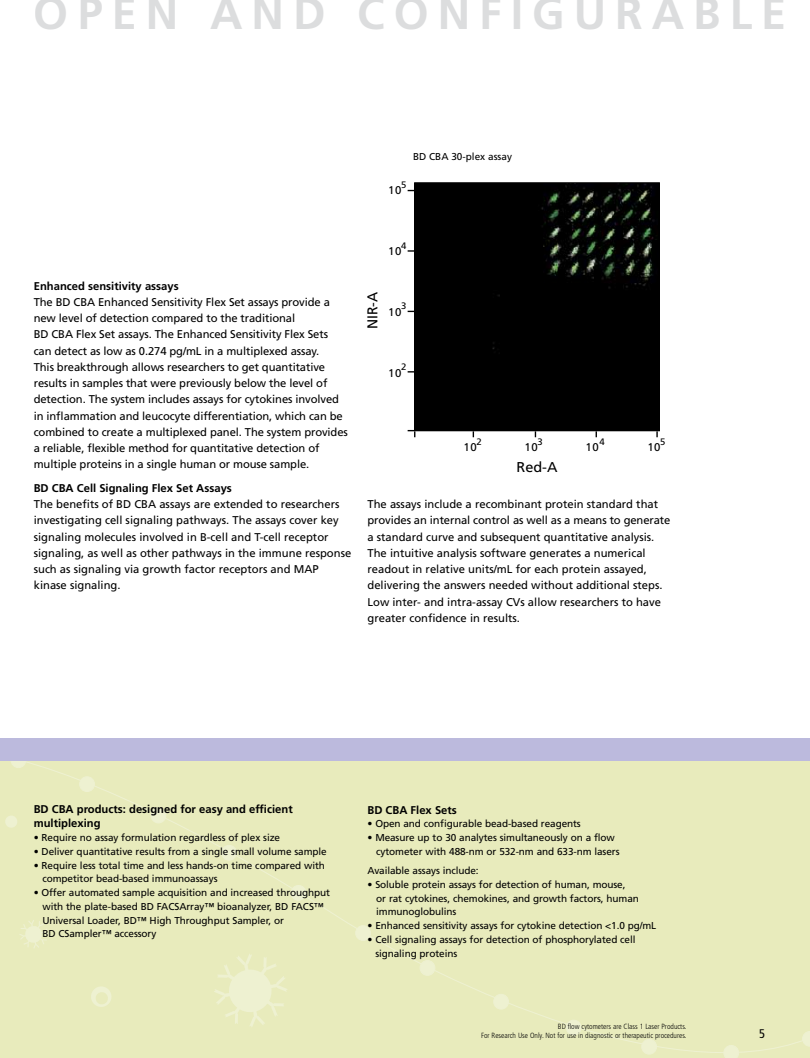
<style>
.page{position:relative;width:810px;height:1058px;background:#fff}
.page>*{position:absolute;margin:0;border:0;box-sizing:border-box;transform-origin:0 0}
.t1{font:700 45px "Frutiger";letter-spacing:.2em;color:#dcddde}
.t2{font:14.25px "Frutiger";color:#000}
.t3{font:condensed 12.5px "Frutiger";color:#000}
.t4{font:11.25px/16.2px "Frutiger";color:#000}
.t5{font:700 11.25px/13.8px "Frutiger";color:#000}
.t6{font:10px/13.8px "Frutiger";letter-spacing:-.01em;color:#000}
.t7{font:9.38px "Frutiger";color:#000}
.t8{font:300 condensed 7.5px/9px "Frutiger";color:#000;text-align:right}
</style>
<div class="page">
<div style="left:416px;top:184px;width:242px;height:245px;background:#000"></div>
<svg style="left:656px;top:431px;width:2px;height:6px"></svg>
<svg style="left:408px;top:250px;width:6px;height:2px"></svg>
<svg style="left:408px;top:430px;width:7px;height:7px"></svg>
<div style="left:414px;top:182px;width:246px;height:249px;border:1px solid #000"></div>
<div style="left:0;top:761px;width:810px;height:297px;background:#e8ebbc"></div>
<div style="left:642px;top:1039px;width:15px;height:15px;background:#eef1d1;border-radius:50%"></div>
<div style="left:641px;top:1038px;width:16px;height:16px;border:1px solid #eef1d1;border-radius:50%"></div>
<svg style="left:723px;top:1044px;width:16px;height:14px"></svg>
<svg style="left:802px;top:1030px;width:8px;height:16px"></svg>
<div style="left:566px;top:1020px;width:15px;height:14px;background:#eef1d1;border-radius:50%"></div>
<div style="left:566px;top:1019px;width:16px;height:16px;border:1px solid #eef1d1;border-radius:50%"></div>
<div style="left:494px;top:994px;width:14px;height:15px;background:#eef1d1;border-radius:50%"></div>
<div style="left:493px;top:993px;width:16px;height:16px;border:1px solid #eef1d1;border-radius:50%"></div>
<div style="left:151px;top:808px;width:15px;height:14px;background:#eef1d1;border-radius:50%"></div>
<div style="left:151px;top:807px;width:15px;height:16px;border:1px solid #eef1d1;border-radius:50%"></div>
<div style="left:80px;top:776px;width:14px;height:15px;background:#eef1d1;border-radius:50%"></div>
<div style="left:79px;top:776px;width:16px;height:16px;border:1px solid #eef1d1;border-radius:50%"></div>
<div style="left:11px;top:752px;width:15px;height:15px;background:#eef1d1;border-radius:50%"></div>
<div style="left:11px;top:752px;width:15px;height:16px;border:1px solid #eef1d1;border-radius:50%"></div>
<div style="left:420px;top:960px;width:15px;height:15px;background:#eef1d1;border-radius:50%"></div>
<div style="left:420px;top:960px;width:15px;height:15px;border:1px solid #eef1d1;border-radius:50%"></div>
<div style="left:356px;top:925px;width:14px;height:15px;background:#eef1d1;border-radius:50%"></div>
<div style="left:355px;top:925px;width:16px;height:16px;border:1px solid #eef1d1;border-radius:50%"></div>
<div style="left:291px;top:885px;width:15px;height:15px;background:#eef1d1;border-radius:50%"></div>
<div style="left:291px;top:885px;width:15px;height:15px;border:1px solid #eef1d1;border-radius:50%"></div>
<div style="left:222px;top:845px;width:14px;height:15px;background:#eef1d1;border-radius:50%"></div>
<div style="left:221px;top:844px;width:16px;height:16px;border:1px solid #eef1d1;border-radius:50%"></div>
<div style="left:0;top:738px;width:810px;height:23px;background:#bcbadd"></div>
<svg style="left:90px;top:985px;width:23px;height:23px"></svg>
<svg style="left:4px;top:814px;width:14px;height:14px"></svg>
<svg style="left:19px;top:919px;width:29px;height:29px"></svg>
<svg style="left:214px;top:953px;width:74px;height:74px;background:#eaedc3"></svg>
<h1 class="t1" style="left:34px;top:-13px;width:754px">OPEN AND CONFIGURABLE</h1>
<p class="t7" style="left:401px;top:179px;width:7px">5</p>
<p class="t4" style="left:388px;top:182px;width:15px">10</p>
<p class="t6" style="left:413px;top:150px;width:100px">BD CBA 30-plex assay</p>
<p class="t7" style="left:401px;top:240px;width:7px">4</p>
<p class="t4" style="left:388px;top:243px;width:15px">10</p>
<p class="t5" style="left:34px;top:279px;width:147px">Enhanced sensitivity assays</p>
<p class="t4" style="left:34px;top:294px;width:316px">The BD CBA Enhanced Sensitivity Flex Set assays provide a new level of detection compared to the traditional<br>BD CBA Flex Set assays. The Enhanced Sensitivity Flex Sets can detect as low as 0.274 pg/mL in a multiplexed assay.<br>This breakthrough allows researchers to get quantitative results in samples that were previously below the level of detection. The system includes assays for cytokines involved in inflammation and leucocyte differentiation, which can be combined to create a multiplexed panel. The system provides a reliable, flexible method for quantitative detection of multiple proteins in a single human or mouse sample.</p>
<p class="t5" style="left:34px;top:481px;width:200px">BD CBA Cell Signaling Flex Set Assays</p>
<p class="t4" style="left:34px;top:496px;width:319px">The benefits of BD CBA assays are extended to researchers investigating cell signaling pathways. The assays cover key signaling molecules involved in B-cell and T-cell receptor signaling, as well as other pathways in the immune response such as signaling via growth factor receptors and MAP kinase signaling.</p>
<p class="t4" style="left:368px;top:496px;width:304px">The assays include a recombinant protein standard that provides an internal control as well as a means to generate a standard curve and subsequent quantitative analysis.<br>The intuitive analysis software generates a numerical readout in relative units/mL for each protein assayed, delivering the answers needed without additional steps.<br>Low inter- and intra-assay CVs allow researchers to have greater confidence in results.</p>
<p class="t2" style="left:364px;top:329px;width:39px;rotate:-90deg">NIR-A</p>
<p class="t7" style="left:401px;top:300px;width:7px">3</p>
<p class="t4" style="left:388px;top:304px;width:15px">10</p>
<p class="t7" style="left:401px;top:361px;width:7px">2</p>
<p class="t4" style="left:388px;top:364px;width:15px">10</p>
<p class="t7" style="left:477px;top:436px;width:7px">2</p>
<p class="t7" style="left:537px;top:436px;width:7px">3</p>
<p class="t7" style="left:600px;top:436px;width:7px">4</p>
<p class="t7" style="left:660px;top:436px;width:7px">5</p>
<p class="t4" style="left:464px;top:438px;width:15px">10</p>
<p class="t4" style="left:524px;top:438px;width:15px">10</p>
<p class="t4" style="left:586px;top:438px;width:15px">10</p>
<p class="t4" style="left:647px;top:438px;width:15px">10</p>
<p class="t2" style="left:516px;top:459px;width:43px">Red-A</p>
<p class="t5" style="left:34px;top:802px;width:260px">BD CBA products: designed for easy and efficient multiplexing</p>
<p class="t6" style="left:34px;top:830px;width:248px">• Require no assay formulation regardless of plex size</p>
<p class="t6" style="left:34px;top:844px;width:294px">• Deliver quantitative results from a single small volume sample</p>
<p class="t6" style="left:42px;top:858px;width:284px;text-indent:-9px">• Require less total time and less hands-on time compared with competitor bead-based immunoassays</p>
<p class="t6" style="left:42px;top:885px;width:289px;text-indent:-9px">• Offer automated sample acquisition and increased throughput with the plate-based BD FACSArray™ bioanalyzer, BD FACS™ Universal Loader, BD™ High Throughput Sampler, or<br>BD CSampler™ accessory</p>
<p class="t5" style="left:368px;top:802px;width:91px">BD CBA Flex Sets</p>
<p class="t6" style="left:368px;top:816px;width:215px">• Open and configurable bead-based reagents</p>
<p class="t6" style="left:376px;top:830px;width:245px;text-indent:-9px">• Measure up to 30 analytes simultaneously on a flow cytometer with 488-nm or 532-nm and 633-nm lasers</p>
<p class="t6" style="left:368px;top:863px;width:113px">Available assays include:</p>
<p class="t6" style="left:376px;top:877px;width:264px;text-indent:-9px">• Soluble protein assays for detection of human, mouse,<br>or rat cytokines, chemokines, and growth factors, human immunoglobulins</p>
<p class="t6" style="left:368px;top:918px;width:290px">• Enhanced sensitivity assays for cytokine detection &lt;1.0 pg/mL</p>
<p class="t6" style="left:375px;top:932px;width:262px;text-indent:-8px">• Cell signaling assays for detection of phosphorylated cell signaling proteins</p>
<p class="t8" style="left:481px;top:1021px;width:207px">BD flow cytometers are Class 1 Laser Products.<br>For Research Use Only. Not for use in diagnostic or therapeutic procedures.</p>
<p class="t3" style="left:759px;top:1026px;width:7px">5</p>
</div>
